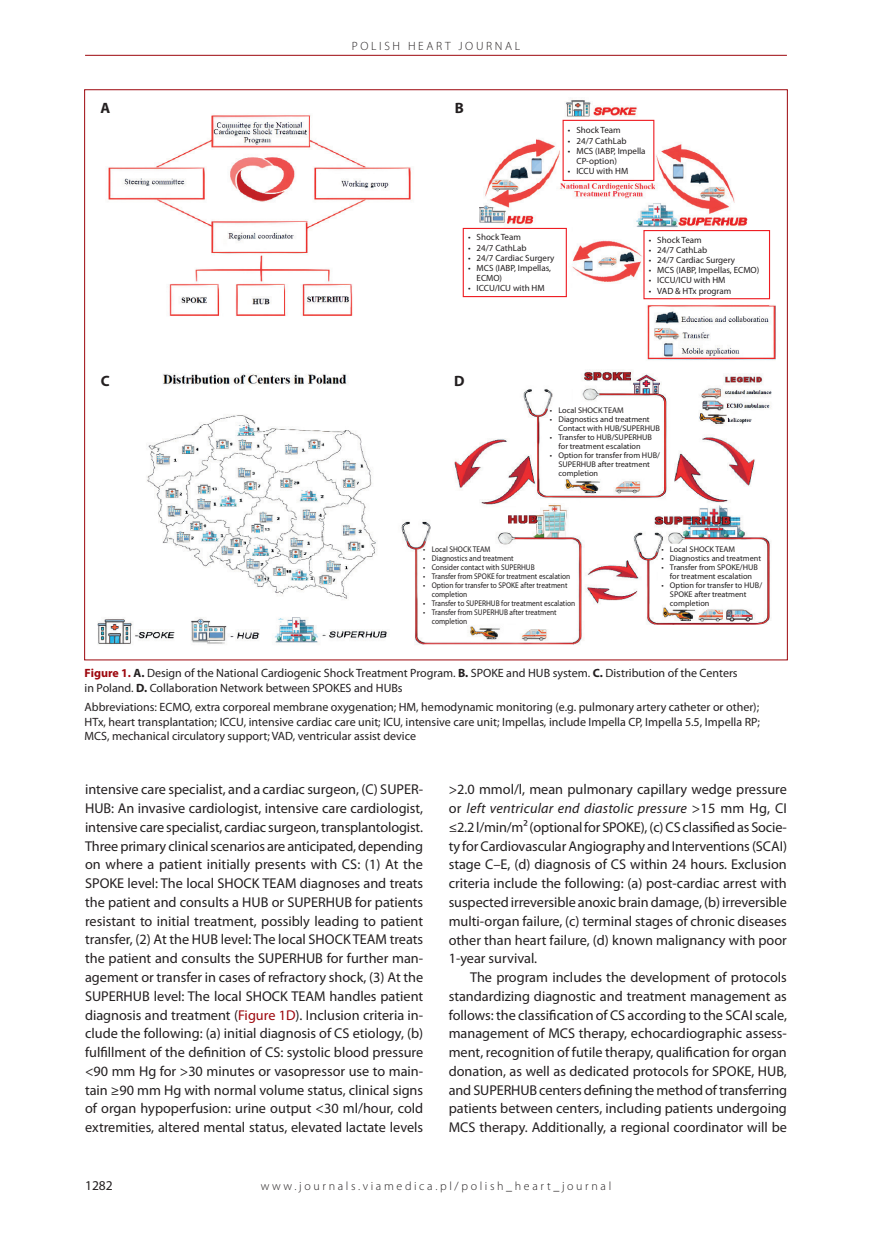
<style>
.page{position:relative;width:872px;height:1234px;background:#fff}
.page>*{position:absolute;margin:0;border:0;box-sizing:border-box;transform-origin:0 0}
.t1{font:700 15px "Myriad Pro";color:#231f20}
.t2{font:14.25px/18.8px "Myriad Pro";color:#231f20;text-align:justify}
.t3{font:13.5px "Myriad Pro";color:#231f20}
.t4{font:12px/14.4px "Myriad Pro";color:#231f20}
.t5{font:300 12px "Myriad Pro";letter-spacing:.22em;color:#231f20}
.t6{font:9px/10.2px "Myriad Pro";color:#231f20}
.t7{font:8.25px/9px "Myriad Pro";color:#231f20}
.t8{font:8.25px/9px "Myriad Pro";color:#231f20;scale:.9 1}
.s1{font-weight:700;color:#9d070d}
.s2{font-weight:700}
.s3{color:#9d070d}
.s4{font-style:italic}
</style>
<div class="page">
<hr style="left:85px;top:55px;width:702px;height:1px;background:#9d070d">
<img style="left:97px;top:98px;width:679px;height:547px">
<div style="left:95px;top:97px;width:21px;height:22px;background:#fff"></div>
<div style="left:449px;top:97px;width:21px;height:22px;background:#fff"></div>
<div style="left:95px;top:371px;width:21px;height:21px;background:#fff"></div>
<div style="left:449px;top:371px;width:21px;height:21px;background:#fff"></div>
<div style="left:562px;top:120px;width:92px;height:61px;border:1px solid #ee1d23"></div>
<div style="left:643px;top:230px;width:127px;height:69px;border:1px solid #ee1d23"></div>
<div style="left:463px;top:228px;width:104px;height:69px;border:1px solid #ee1d23"></div>
<p class="t5" style="left:352px;top:39px;width:170px">POLISH HEART JOURNAL</p>
<p class="t1" style="left:100px;top:99px;width:11px">A</p>
<p class="t1" style="left:455px;top:99px;width:11px">B</p>
<p class="t6" style="left:568px;top:125px;width:54px">• Shock Team</p>
<p class="t6" style="left:568px;top:136px;width:60px">• 24/7 CathLab</p>
<p class="t6" style="left:576px;top:146px;width:71px;text-indent:-9px">• MCS (IABP, Impella<br>CP-option)</p>
<p class="t6" style="left:568px;top:166px;width:62px">• ICCU with HM</p>
<p class="t6" style="left:468px;top:232px;width:54px">• Shock Team</p>
<p class="t6" style="left:468px;top:242px;width:60px">• 24/7 CathLab</p>
<p class="t6" style="left:468px;top:253px;width:88px">• 24/7 Cardiac Surgery</p>
<p class="t6" style="left:476px;top:263px;width:76px;text-indent:-9px">• MCS (IABP, Impellas,<br>ECMO)</p>
<p class="t6" style="left:468px;top:283px;width:78px">• ICCU/ICU with HM</p>
<p class="t6" style="left:649px;top:234px;width:54px">• Shock Team</p>
<p class="t6" style="left:649px;top:245px;width:60px">• 24/7 CathLab</p>
<p class="t6" style="left:649px;top:255px;width:88px">• 24/7 Cardiac Surgery</p>
<p class="t6" style="left:649px;top:265px;width:112px">• MCS (IABP, Impellas, ECMO)</p>
<p class="t6" style="left:649px;top:275px;width:78px">• ICCU/ICU with HM</p>
<p class="t6" style="left:649px;top:285px;width:84px">• VAD &amp; HTx program</p>
<p class="t1" style="left:101px;top:373px;width:10px">C</p>
<p class="t1" style="left:454px;top:373px;width:12px">D</p>
<p class="t7" style="left:550px;top:405px;width:75px">• Local SHOCK TEAM</p>
<p class="t7" style="left:558px;top:414px;width:103px;text-indent:-9px">• Diagnostics and treatment<br>Contact with HUB/SUPERHUB</p>
<p class="t7" style="left:550px;top:432px;width:104px;text-align:center">• Transfer to HUB/SUPERHUB for treatment escalation</p>
<p class="t7" style="left:558px;top:450px;width:103px;text-indent:-9px">• Option for transfer from HUB/<br>SUPERHUB after treatment completion</p>
<p class="t8" style="left:423px;top:545px;width:76px">• Local SHOCK TEAM</p>
<p class="t8" style="left:423px;top:554px;width:102px">• Diagnostics and treatment</p>
<p class="t8" style="left:423px;top:563px;width:125px">• Consider contact with SUPERHUB</p>
<p class="t8" style="left:423px;top:572px;width:165px">• Transfer from SPOKE for treatment escalation</p>
<p class="t8" style="left:432px;top:581px;width:152px;text-indent:-9px">• Option for transfer to SPOKE after treatment completion</p>
<p class="t8" style="left:423px;top:599px;width:170px">• Transfer to SUPERHUB for treatment escalation</p>
<p class="t8" style="left:432px;top:608px;width:140px;text-indent:-9px">• Transfer from SUPERHUB after treatment completion</p>
<p class="t7" style="left:661px;top:544px;width:75px">• Local SHOCK TEAM</p>
<p class="t7" style="left:661px;top:553px;width:101px">• Diagnostics and treatment</p>
<p class="t7" style="left:661px;top:562px;width:98px;text-align:center">• Transfer from SPOKE/HUB for treatment escalation</p>
<p class="t7" style="left:670px;top:580px;width:94px;text-indent:-9px">• Option for transfer to HUB/<br>SPOKE after treatment completion</p>
<p class="t4" style="left:85px;top:666px;width:654px"><span class="s1">Figure 1.</span> <span class="s2">A.</span> Design of the National Cardiogenic Shock Treatment Program. <span class="s2">B.</span> SPOKE and HUB system. <span class="s2">C.</span> Distribution of the Centers in Poland. <span class="s2">D.</span> Collaboration Network between SPOKES and HUBs</p>
<p class="t4" style="left:85px;top:700px;width:676px;text-align:justify">Abbreviations: ECMO, extra corporeal membrane oxygenation; HM, hemodynamic monitoring (e.g. pulmonary artery catheter or other); HTx, heart transplantation; ICCU, intensive cardiac care unit; ICU, intensive care unit; Impellas, include Impella CP, Impella 5.5, Impella RP; MCS, mechanical circulatory support; VAD, ventricular assist device</p>
<p class="t2" style="left:85px;top:780px;width:340px">intensive care specialist, and a cardiac surgeon, (C) SUPER-HUB: An invasive cardiologist, intensive care cardiologist, intensive care specialist, cardiac surgeon, transplantologist.<br>Three primary clinical scenarios are anticipated, depending on where a patient initially presents with CS: (1) At the SPOKE level: The local SHOCK TEAM diagnoses and treats the patient and consults a HUB or SUPERHUB for patients resistant to initial treatment, possibly leading to patient transfer, (2) At the HUB level: The local SHOCK TEAM treats the patient and consults the SUPERHUB for further man&shy;agement or transfer in cases of refractory shock, (3) At the SUPERHUB level: The local SHOCK TEAM handles patient diagnosis and treatment (<span class="s3">Figure 1D</span>). Inclusion criteria in&shy;clude the following: (a) initial diagnosis of CS etiology, (b) fulfillment of the definition of CS: systolic blood pressure &lt;90 mm Hg for &gt;30 minutes or vasopressor use to main&shy;tain ≥90 mm Hg with normal volume status, clinical signs of organ hypoperfusion: urine output &lt;30 ml/hour, cold extremities, altered mental status, elevated lactate levels</p>
<p class="t2" style="left:449px;top:780px;width:340px">&gt;2.0 mmol/l, mean pulmonary capillary wedge pressure or <span class="s4">left ventricular end diastolic pressure</span> &gt;15 mm Hg, CI ≤2.2 l/min/m² (optional for SPOKE), (c) CS classified as Socie&shy;ty for Cardiovascular Angiography and Interventions (SCAI) stage C–E, (d) diagnosis of CS within 24 hours. Exclusion criteria include the following: (a) post-cardiac arrest with suspected irreversible anoxic brain damage, (b) irreversible multi-organ failure, (c) terminal stages of chronic diseases other than heart failure, (d) known malignancy with poor 1-year survival.</p>
<p class="t2" style="left:449px;top:967px;width:340px;text-indent:21px">The program includes the development of protocols standardizing diagnostic and treatment management as follows: the classification of CS according to the SCAI scale, management of MCS therapy, echocardiographic assess&shy;ment, recognition of futile therapy, qualification for organ donation, as well as dedicated protocols for SPOKE, HUB, and SUPERHUB centers defining the method of transferring patients between centers, including patients undergoing MCS therapy. Additionally, a regional coordinator will be</p>
<p class="t3" style="left:85px;top:1177px;width:29px">1282</p>
<p class="t5" style="left:261px;top:1179px;width:352px">www.journals.viamedica.pl/polish_heart_journal</p>
</div>
